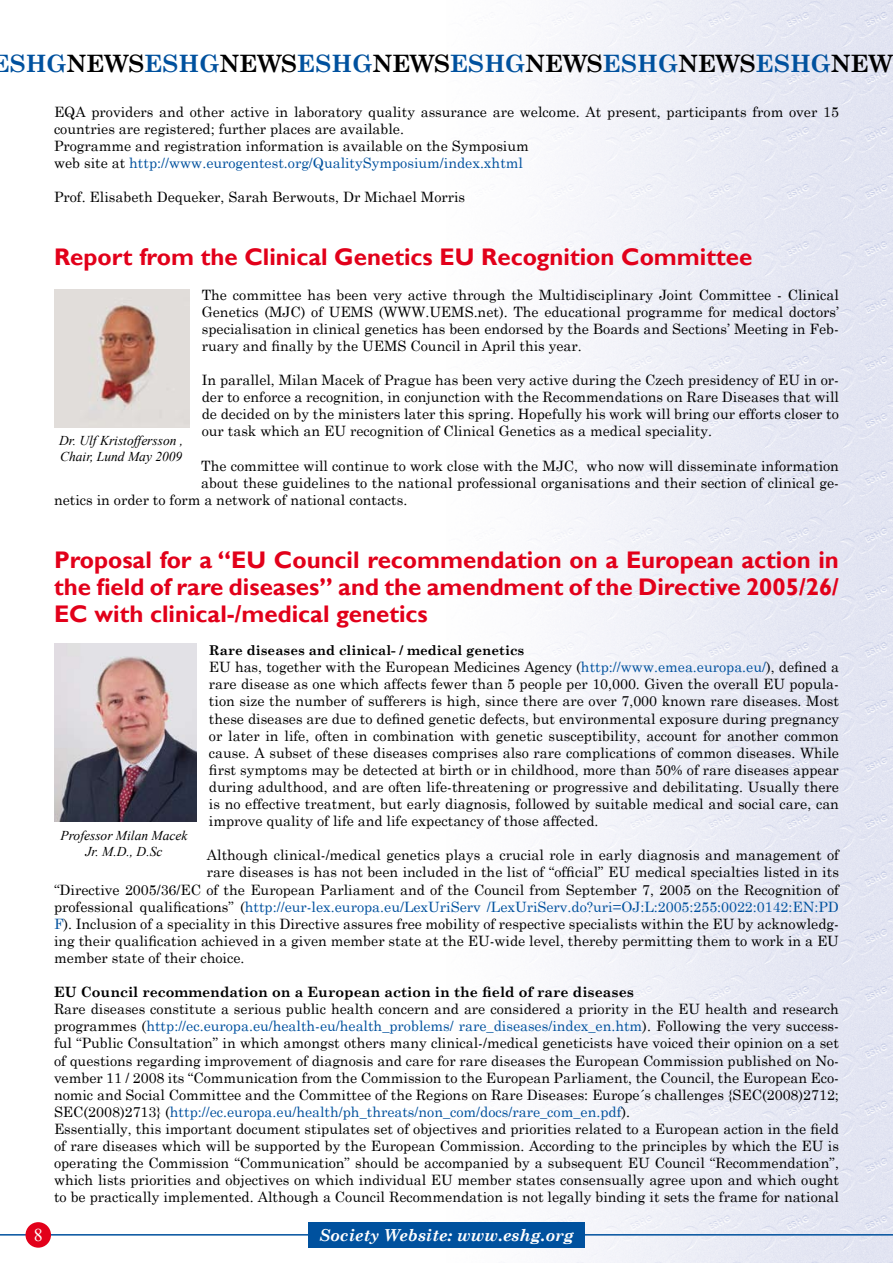
<style>
.page{position:relative;width:893px;height:1263px;background:#fff}
.page>*{position:absolute;margin:0;border:0;box-sizing:border-box;transform-origin:0 0}
.t1{font:700 24px/27px "Gill Sans";color:#e2001a;text-align:justify}
.t2{font:700 24px "Century Schoolbook";color:#00519e}
.t3{font:18px "Times New Roman";color:#fff}
.t4{font:italic 700 16.5px "Century Schoolbook";color:#fff}
.t5{font:14.25px/17.1px "Century Schoolbook";color:#000;text-align:justify}
.t6{font:14.25px "Century Schoolbook";color:#00519e}
.t7{font:700 14.25px "Century Schoolbook";color:#000}
.t8{font:italic 13.5px/16.2px "Times New Roman";color:#000}
.t9{font:700 13.5px "Century Schoolbook";color:#000}
.s1{color:#000}
.s2{color:#00519e}
</style>
<div class="page">
<img style="left:528px;top:0;width:365px;height:1263px">
<hr style="left:0;top:1234px;width:893px;height:1px;background:#00519e">
<div style="left:26px;top:1222px;width:25px;height:26px;background:#e2001a;border-radius:50%"></div>
<div style="left:308px;top:1222px;width:277px;height:26px;background:#00519e"></div>
<img style="left:54px;top:289px;width:135px;height:138px">
<img style="left:54px;top:643px;width:142px;height:179px">
<h1 class="t2" style="left:-9px;top:44px;width:903px">ESHG<span class="s1">NEWS</span>ESHG<span class="s1">NEWS</span>ESHG<span class="s1">NEWS</span>ESHG<span class="s1">NEWS</span>ESHG<span class="s1">NEWS</span>ESHG<span class="s1">NEW</span></h1>
<p class="t5" style="left:54px;top:102px;width:786px;text-align:left">EQA providers and other active in laboratory quality assurance are welcome. At present, participants from over 15 countries are registered; further places are available.<br>Programme and registration information is available on the Symposium<br>web site at <span class="s2">http://www.eurogentest.org/QualitySymposium/index.xhtml</span></p>
<p class="t5" style="left:54px;top:187px;width:413px">Prof. Elisabeth Dequeker, Sarah Berwouts, Dr Michael Morris</p>
<h1 class="t1" style="left:54px;top:244px;width:700px">Report from the Clinical Genetics EU Recognition Committee</h1>
<p class="t5" style="left:202px;top:285px;width:639px">The committee has been very active through the Multidisciplinary Joint Committee - Clinical Genetics (MJC) of UEMS (WWW.UEMS.net). The educational programme for medical doctors’ specialisation in clinical genetics has been endorsed by the Boards and Sections’ Meeting in Feb&shy;ruary and finally by the UEMS Council in April this year.</p>
<p class="t5" style="left:202px;top:370px;width:639px">In parallel, Milan Macek of Prague has been very active during the Czech presidency of EU in or&shy;der to enforce a recognition, in conjunction with the Recommendations on Rare Diseases that will de decided on by the ministers later this spring. Hopefully his work will bring our efforts closer to our task which an EU recognition of Clinical Genetics as a medical speciality.</p>
<p class="t5" style="left:201px;top:456px;width:639px">The committee will continue to work close with the MJC, who now will disseminate information</p>
<p class="t5" style="left:201px;top:473px;width:639px">about these guidelines to the national professional organisations and their section of clinical ge-</p>
<p class="t5" style="left:54px;top:490px;width:355px">netics in order to form a network of national contacts.</p>
<p class="t8" style="left:59px;top:432px;width:126px">Dr. Ulf Kristoffersson ,<br>Chair, Lund May 2009</p>
<h1 class="t1" style="left:54px;top:547px;width:786px">Proposal for a “EU Council recommendation on a European action in the field of rare diseases” and the amendment of the Directive 2005/26/ EC with clinical-/medical genetics</h1>
<p class="t9" style="left:209px;top:640px;width:317px">Rare diseases and clinical- / medical genetics</p>
<p class="t5" style="left:209px;top:657px;width:631px">EU has, together with the European Medicines Agency (<span class="s2">http://www.emea.europa.eu/</span>), defined a rare disease as one which affects fewer than 5 people per 10,000. Given the overall EU popula&shy;tion size the number of sufferers is high, since there are over 7,000 known rare diseases. Most these diseases are due to defined genetic defects, but environmental exposure during pregnancy or later in life, often in combination with genetic susceptibility, account for another common cause. A subset of these diseases comprises also rare complications of common diseases. While first symptoms may be detected at birth or in childhood, more than 50% of rare diseases appear during adulthood, and are often life-threatening or progressive and debilitating. Usually there is no effective treatment, but early diagnosis, followed by suitable medical and social care, can improve quality of life and life expectancy of those affected.</p>
<p class="t5" style="left:207px;top:845px;width:633px">Although clinical-/medical genetics plays a crucial role in early diagnosis and management of</p>
<p class="t5" style="left:207px;top:862px;width:633px">rare diseases is has not been included in the list of “official” EU medical specialties listed in its</p>
<p class="t5" style="left:54px;top:880px;width:786px">“Directive 2005/36/EC of the European Parliament and of the Council from September 7, 2005 on the Recognition of</p>
<p class="t6" style="left:54px;top:894px;width:786px"><span class="s1">professional qualifications” (</span>http://eur-lex.europa.eu/LexUriServ /LexUriServ.do?uri=OJ:L:2005:255:0022:0142:EN:PD</p>
<p class="t5" style="left:54px;top:914px;width:786px"><span class="s2">F</span>). Inclusion of a speciality in this Directive assures free mobility of respective specialists within the EU by acknowledg-</p>
<p class="t5" style="left:54px;top:931px;width:786px">ing their qualification achieved in a given member state at the EU-wide level, thereby permitting them to work in a EU</p>
<p class="t5" style="left:54px;top:948px;width:192px">member state of their choice.</p>
<p class="t7" style="left:54px;top:981px;width:582px">EU Council recommendation on a European action in the field of rare diseases</p>
<p class="t5" style="left:54px;top:999px;width:786px;text-align:left">Rare diseases constitute a serious public health concern and are considered a priority in the EU health and research programmes (<span class="s2">http://ec.europa.eu/health-eu/health_problems/ rare_diseases/index_en.htm</span>). Following the very success&shy;ful “Public Consultation” in which amongst others many clinical-/medical geneticists have voiced their opinion on a set of questions regarding improvement of diagnosis and care for rare diseases the European Commission published on No&shy;vember 11 / 2008 its “Communication from the Commission to the European Parliament, the Council, the European Eco&shy;nomic and Social Committee and the Committee of the Regions on Rare Diseases: Europe´s challenges {SEC(2008)2712; SEC(2008)2713} (<span class="s2">http://ec.europa.eu/health/ph_threats/non_com/docs/rare_com_en.pdf</span>).<br>Essentially, this important document stipulates set of objectives and priorities related to a European action in the field of rare diseases which will be supported by the European Commission. According to the principles by which the EU is operating the Commission “Communication” should be accompanied by a subsequent EU Council “Recommendation”, which lists priorities and objectives on which individual EU member states consensually agree upon and which ought to be practically implemented. Although a Council Recommendation is not legally binding it sets the frame for national</p>
<p class="t8" style="left:61px;top:827px;width:128px;text-align:center">Professor Milan Macek<br>Jr. M.D., D.Sc</p>
<p class="t3" style="left:34px;top:1223px;width:10px">8</p>
<p class="t4" style="left:319px;top:1222px;width:256px">Society Website: www.eshg.org</p>
</div>
